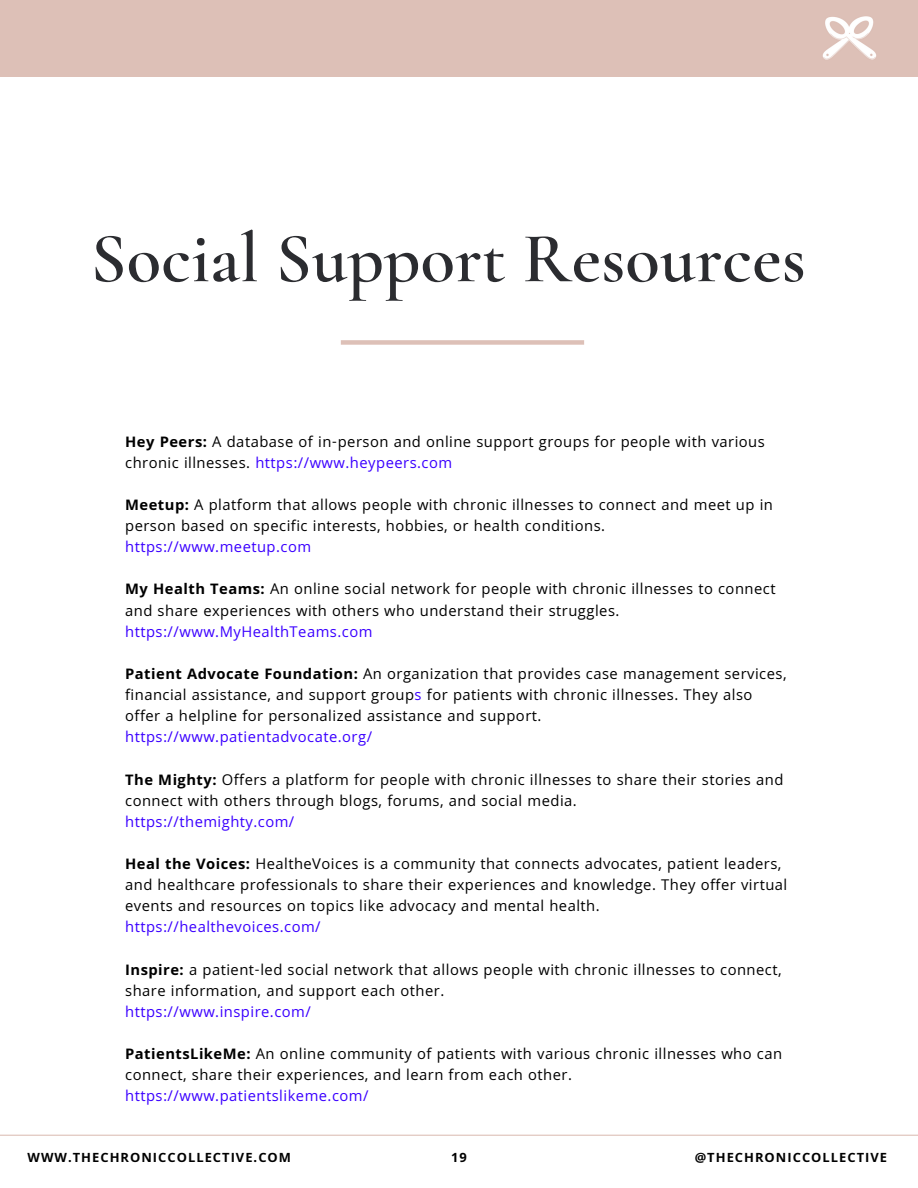
<style>
.page{position:relative;width:918px;height:1188px;background:#fff}
.page>*{position:absolute;margin:0;border:0;box-sizing:border-box;transform-origin:0 0}
.t1{font:600 71.25px "Cormorant Garamond";color:#2b2c30}
.t2{font:15.9px/21.1px "Khula";letter-spacing:.03em;color:#000}
.t3{font:15.9px "Khula";letter-spacing:.03em;color:#3b00ff}
.t4{font:700 13.8px "Khula";letter-spacing:.075em;color:#000}
.s1{font-weight:700}
.s2{color:#3b00ff}
</style>
<div class="page">
<hr style="left:0;top:1135px;width:918px;height:1px;background:#ddc0b7">
<div style="left:0;top:0;width:918px;height:76px;background:#ddc0b7"></div>
<img style="left:822px;top:16px;width:55px;height:44px">
<div style="left:341px;top:340px;width:243px;height:5px;background:#ddc0b7"></div>
<p class="t1" style="left:90px;top:215px;width:717px">Social Support Resources</p>
<p class="t2" style="left:125px;top:431px;width:641px"><span class="s1">Hey Peers:</span> A database of in-person and online support groups for people with various chronic illnesses. <span class="s2">https://www.heypeers.com</span></p>
<p class="t2" style="left:125px;top:494px;width:649px"><span class="s1">Meetup:</span> A platform that allows people with chronic illnesses to connect and meet up in person based on specific interests, hobbies, or health conditions. <span class="s2">https://www.meetup.com</span></p>
<p class="t2" style="left:125px;top:578px;width:652px"><span class="s1">My Health Teams:</span> An online social network for people with chronic illnesses to connect and share experiences with others who understand their struggles. <span class="s2">https://www.MyHealthTeams.com</span></p>
<p class="t2" style="left:125px;top:663px;width:663px"><span class="s1">Patient Advocate Foundation:</span> An organization that provides case management services, financial assistance, and support group<span class="s2">s</span> for patients with chronic illnesses. They also offer a helpline for personalized assistance and support. <span class="s2">https://www.patientadvocate.org/</span></p>
<p class="t2" style="left:125px;top:768px;width:660px"><span class="s1">The Mighty:</span> Offers a platform for people with chronic illnesses to share their stories and connect with others through blogs, forums, and social media.</p>
<p class="t3" style="left:125px;top:812px;width:171px">https://themighty.com/</p>
<p class="t2" style="left:125px;top:853px;width:664px"><span class="s1">Heal the Voices:</span> HealtheVoices is a community that connects advocates, patient leaders, and healthcare professionals to share their experiences and knowledge. They offer virtual events and resources on topics like advocacy and mental health. <span class="s2">https://healthevoices.com/</span></p>
<p class="t2" style="left:125px;top:959px;width:658px"><span class="s1">Inspire:</span> a patient-led social network that allows people with chronic illnesses to connect, share information, and support each other.</p>
<p class="t3" style="left:125px;top:1002px;width:187px">https://www.inspire.com/</p>
<p class="t2" style="left:125px;top:1043px;width:659px"><span class="s1">PatientsLikeMe:</span> An online community of patients with various chronic illnesses who can connect, share their experiences, and learn from each other.</p>
<p class="t3" style="left:125px;top:1086px;width:245px">https://www.patientslikeme.com/</p>
<p class="t4" style="left:28px;top:1149px;width:265px">WWW.THECHRONICCOLLECTIVE.COM</p>
<p class="t4" style="left:451px;top:1149px;width:17px">19</p>
<p class="t4" style="left:695px;top:1149px;width:194px">@THECHRONICCOLLECTIVE</p>
</div>
